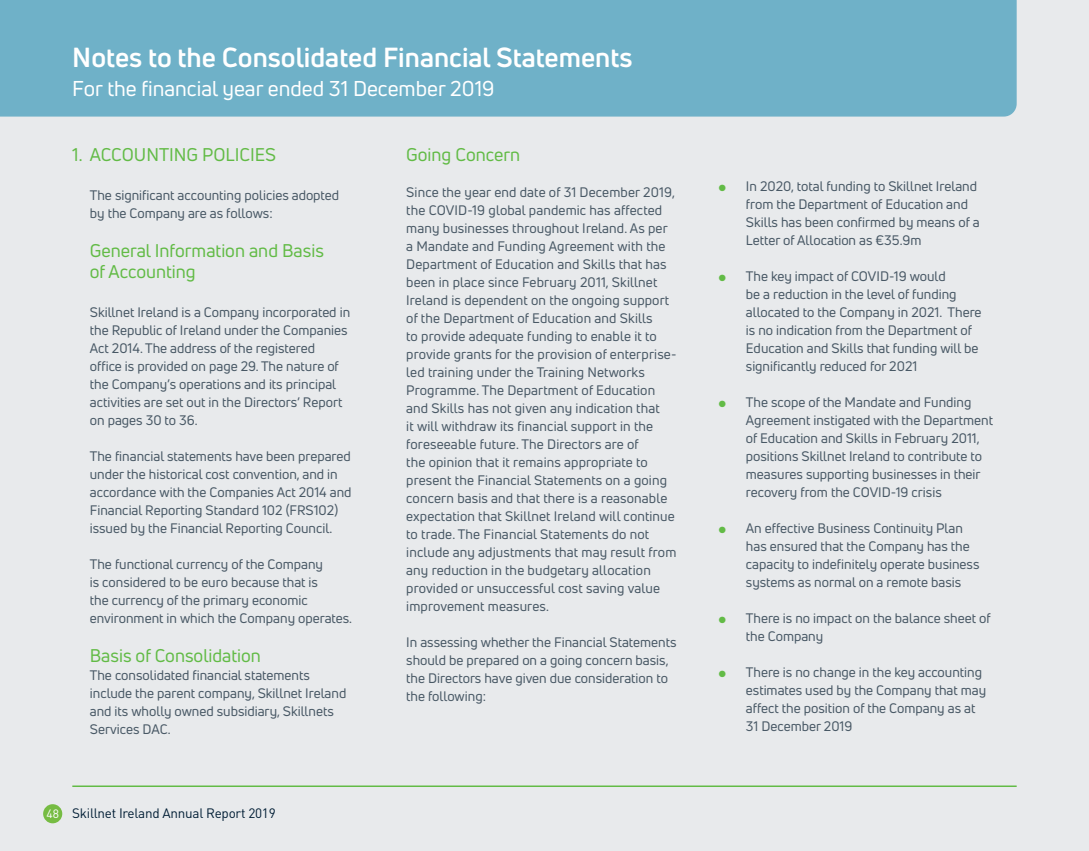
<style>
.page{position:relative;width:1089px;height:851px;background:#fff}
.page>*{position:absolute;margin:0;border:0;box-sizing:border-box;transform-origin:0 0}
.t1{font:700 27px "Uni Neue";color:#fff}
.t2{font:21px "Uni Neue";color:#fff}
.t3{font:18px/21px "Uni Neue";color:#62bb46}
.t4{font:13.5px/18px "Uni Neue";color:#485865}
.t5{font:13.5px "DIN";letter-spacing:-.02em;color:#001d34}
.s1{font-size:12px;color:#fff}
.s2{color:#62bb46}
</style>
<div class="page">
<div style="left:0;top:0;width:1089px;height:850px;background:#e8eaec"></div>
<div style="left:0;top:0;width:1016px;height:117px;background:#6fb1c8"></div>
<div style="left:43px;top:804px;width:19px;height:19px;background:#76bc43;border-radius:50%"></div>
<hr style="left:72px;top:785px;width:944px;height:1px;background:#62bb46">
<h1 class="t1" style="left:72px;top:41px;width:561px">Notes to the Consolidated Financial Statements</h1>
<h2 class="t2" style="left:72px;top:75px;width:424px">For the financial year ended 31 December 2019</h2>
<h3 class="t3" style="left:72px;top:143px;width:205px">1. ACCOUNTING POLICIES</h3>
<p class="t4" style="left:90px;top:186px;width:251px">The significant accounting policies adopted by the Company are as follows:</p>
<h3 class="t3" style="left:90px;top:239px;width:235px">General Information and Basis of Accounting</h3>
<p class="t4" style="left:90px;top:303px;width:262px">Skillnet Ireland is a Company incorporated in the Republic of Ireland under the Companies Act 2014. The address of the registered office is provided on page 29. The nature of the Company’s operations and its principal activities are set out in the Directors’ Report on pages 30 to 36.</p>
<p class="t4" style="left:90px;top:447px;width:263px">The financial statements have been prepared under the historical cost convention, and in accordance with the Companies Act 2014 and Financial Reporting Standard 102 (FRS102) issued by the Financial Reporting Council.</p>
<p class="t4" style="left:90px;top:555px;width:264px">The functional currency of the Company<br>is considered to be euro because that is<br>the currency of the primary economic environment in which the Company operates.</p>
<h3 class="t3" style="left:90px;top:644px;width:173px">Basis of Consolidation</h3>
<p class="t4" style="left:90px;top:666px;width:258px">The consolidated financial statements include the parent company, Skillnet Ireland and its wholly owned subsidiary, Skillnets Services DAC.</p>
<p class="t5" style="left:46px;top:804px;width:231px"><span class="s1">48</span> Skillnet Ireland Annual Report 2019</p>
<h3 class="t3" style="left:406px;top:143px;width:115px">Going Concern</h3>
<p class="t4" style="left:406px;top:183px;width:272px">Since the year end date of 31 December 2019, the COVID-19 global pandemic has affected many businesses throughout Ireland. As per a Mandate and Funding Agreement with the Department of Education and Skills that has been in place since February 2011, Skillnet Ireland is dependent on the ongoing support of the Department of Education and Skills<br>to provide adequate funding to enable it to provide grants for the provision of enterprise&shy;led training under the Training Networks Programme. The Department of Education and Skills has not given any indication that<br>it will withdraw its financial support in the foreseeable future. The Directors are of<br>the opinion that it remains appropriate to present the Financial Statements on a going concern basis and that there is a reasonable expectation that Skillnet Ireland will continue to trade. The Financial Statements do not include any adjustments that may result from any reduction in the budgetary allocation provided or unsuccessful cost saving value improvement measures.</p>
<p class="t4" style="left:406px;top:633px;width:272px">In assessing whether the Financial Statements should be prepared on a going concern basis, the Directors have given due consideration to the following:</p>
<p class="t4" style="left:746px;top:177px;width:235px;text-indent:-27px"><span class="s2">●</span> In 2020, total funding to Skillnet Ireland from the Department of Education and Skills has been confirmed by means of a Letter of Allocation as €35.9m</p>
<p class="t4" style="left:746px;top:267px;width:237px;text-indent:-27px"><span class="s2">●</span> The key impact of COVID-19 would<br>be a reduction in the level of funding allocated to the Company in 2021. There is no indication from the Department of Education and Skills that funding will be significantly reduced for 2021</p>
<p class="t4" style="left:746px;top:393px;width:249px;text-indent:-27px"><span class="s2">●</span> The scope of the Mandate and Funding Agreement instigated with the Department of Education and Skills in February 2011, positions Skillnet Ireland to contribute to measures supporting businesses in their recovery from the COVID-19 crisis</p>
<p class="t4" style="left:746px;top:519px;width:235px;text-indent:-27px"><span class="s2">●</span> An effective Business Continuity Plan has ensured that the Company has the capacity to indefinitely operate business systems as normal on a remote basis</p>
<p class="t4" style="left:746px;top:609px;width:246px;text-indent:-27px"><span class="s2">●</span> There is no impact on the balance sheet of the Company</p>
<p class="t4" style="left:746px;top:663px;width:242px;text-indent:-27px"><span class="s2">●</span> There is no change in the key accounting estimates used by the Company that may affect the position of the Company as at 31 December 2019</p>
</div>
